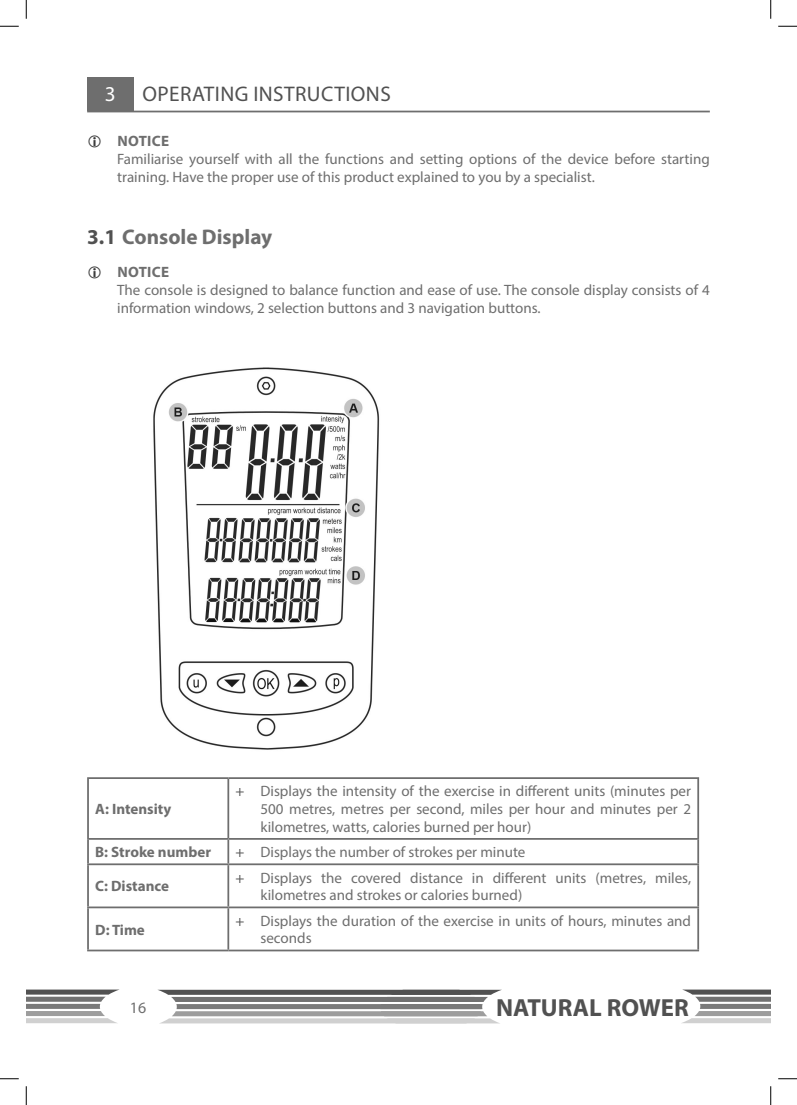
<style>
.page{position:relative;width:797px;height:1105px;background:#fff}
.page>*{position:absolute;margin:0;border:0;box-sizing:border-box;transform-origin:0 0}
.t1{font:700 24.75px "Myriad Pro";color:#515151}
.t2{font:21.25px "Myriad Pro";letter-spacing:.02em;color:#515151}
.t3{font:700 21.25px "Myriad Pro";color:#6e6e6e}
.t4{font:21.25px "Myriad Pro";color:#fff}
.t5{font:15.88px "Myriad Pro";color:#6e6e6e}
.Text_Hinweise{font:15px/17.6px "Myriad Pro";color:#6e6e6e}
.t6{font:700 15px "Myriad Pro";color:#6e6e6e}
.s1{color:#515151}
</style>
<div class="page">
<img style="left:153px;top:367px;width:227px;height:383px">
<svg style="left:682px;top:989px;width:88px;height:34px"></svg>
<svg style="left:26px;top:989px;width:94px;height:34px"></svg>
<svg style="left:158px;top:990px;width:343px;height:33px"></svg>
<div style="left:87px;top:77px;width:46px;height:34px;background:#6e6e6e"></div>
<hr style="left:87px;top:111px;width:622px;height:1px;background:#6e6e6e">
<hr style="left:87px;top:777px;width:141px;height:2px;background:#6e6e6e">
<hr style="left:87px;top:779px;width:2px;height:59px;background:#6e6e6e">
<hr style="left:228px;top:777px;width:471px;height:2px;background:#6e6e6e">
<hr style="left:227px;top:779px;width:2px;height:59px;background:#6e6e6e">
<hr style="left:697px;top:779px;width:2px;height:59px;background:#6e6e6e">
<hr style="left:87px;top:840px;width:2px;height:23px;background:#6e6e6e">
<hr style="left:228px;top:838px;width:471px;height:2px;background:#6e6e6e">
<hr style="left:227px;top:840px;width:2px;height:23px;background:#6e6e6e">
<hr style="left:697px;top:840px;width:2px;height:23px;background:#6e6e6e">
<hr style="left:87px;top:863px;width:141px;height:2px;background:#6e6e6e">
<hr style="left:87px;top:865px;width:2px;height:41px;background:#6e6e6e">
<hr style="left:228px;top:863px;width:471px;height:2px;background:#6e6e6e">
<hr style="left:227px;top:865px;width:2px;height:41px;background:#6e6e6e">
<hr style="left:697px;top:865px;width:2px;height:41px;background:#6e6e6e">
<hr style="left:87px;top:906px;width:141px;height:2px;background:#6e6e6e">
<hr style="left:87px;top:908px;width:2px;height:42px;background:#6e6e6e">
<hr style="left:228px;top:906px;width:471px;height:2px;background:#6e6e6e">
<hr style="left:227px;top:908px;width:2px;height:42px;background:#6e6e6e">
<hr style="left:697px;top:908px;width:2px;height:42px;background:#6e6e6e">
<hr style="left:228px;top:950px;width:471px;height:1px;background:#6e6e6e">
<hr style="left:87px;top:838px;width:141px;height:2px;background:#6e6e6e">
<hr style="left:87px;top:950px;width:141px;height:1px;background:#6e6e6e">
<svg style="left:0;top:25px;width:19px;height:2px"></svg>
<svg style="left:778px;top:25px;width:19px;height:2px"></svg>
<svg style="left:0;top:1078px;width:19px;height:1px"></svg>
<svg style="left:778px;top:1078px;width:19px;height:1px"></svg>
<svg style="left:25px;top:0;width:2px;height:19px"></svg>
<svg style="left:25px;top:1086px;width:2px;height:19px"></svg>
<svg style="left:770px;top:0;width:1px;height:19px"></svg>
<svg style="left:770px;top:1086px;width:1px;height:19px"></svg>
<p class="t4" style="left:105px;top:80px;width:12px">3</p>
<p class="t2" style="left:142px;top:80px;width:250px">OPERATING INSTRUCTIONS</p>
<p class="t6" style="left:117px;top:131px;width:53px">NOTICE</p>
<p class="Text_Hinweise" style="left:117px;top:150px;width:594px;line-height:18px">Familiarise yourself with all the functions and setting options of the device before starting training. Have the proper use of this product explained to you by a specialist.</p>
<p class="t3" style="left:87px;top:223px;width:187px"><span class="s1">3.1</span> Console Display</p>
<p class="t6" style="left:117px;top:262px;width:53px">NOTICE</p>
<p class="Text_Hinweise" style="left:117px;top:281px;width:594px;line-height:18px">The console is designed to balance function and ease of use. The console display consists of 4 information windows, 2 selection buttons and 3 navigation buttons.</p>
<p class="t6" style="left:95px;top:799px;width:78px">A: Intensity</p>
<p class="Text_Hinweise" style="left:260px;top:782px;width:432px;text-align:justify;text-indent:-25px"><span class="s1">+</span> Displays the intensity of the exercise in different units (minutes per 500 metres, metres per second, miles per hour and minutes per 2 kilometres, watts, calories burned per hour)</p>
<p class="t6" style="left:95px;top:842px;width:117px">B: Stroke number</p>
<p class="Text_Hinweise" style="left:235px;top:843px;width:291px"><span class="s1">+</span> Displays the number of strokes per minute</p>
<p class="t6" style="left:95px;top:877px;width:75px">C: Distance</p>
<p class="Text_Hinweise" style="left:260px;top:868px;width:432px;text-indent:-25px"><span class="s1">+</span> Displays the covered distance in different units (metres, miles, kilometres and strokes or calories burned)</p>
<p class="t6" style="left:95px;top:920px;width:51px">D: Time</p>
<p class="Text_Hinweise" style="left:260px;top:912px;width:432px;text-indent:-25px"><span class="s1">+</span> Displays the duration of the exercise in units of hours, minutes and seconds</p>
<p class="t5" style="left:130px;top:998px;width:18px">16</p>
<h1 class="t1" style="left:496px;top:991px;width:194px">NATURAL ROWER</h1>
</div>
